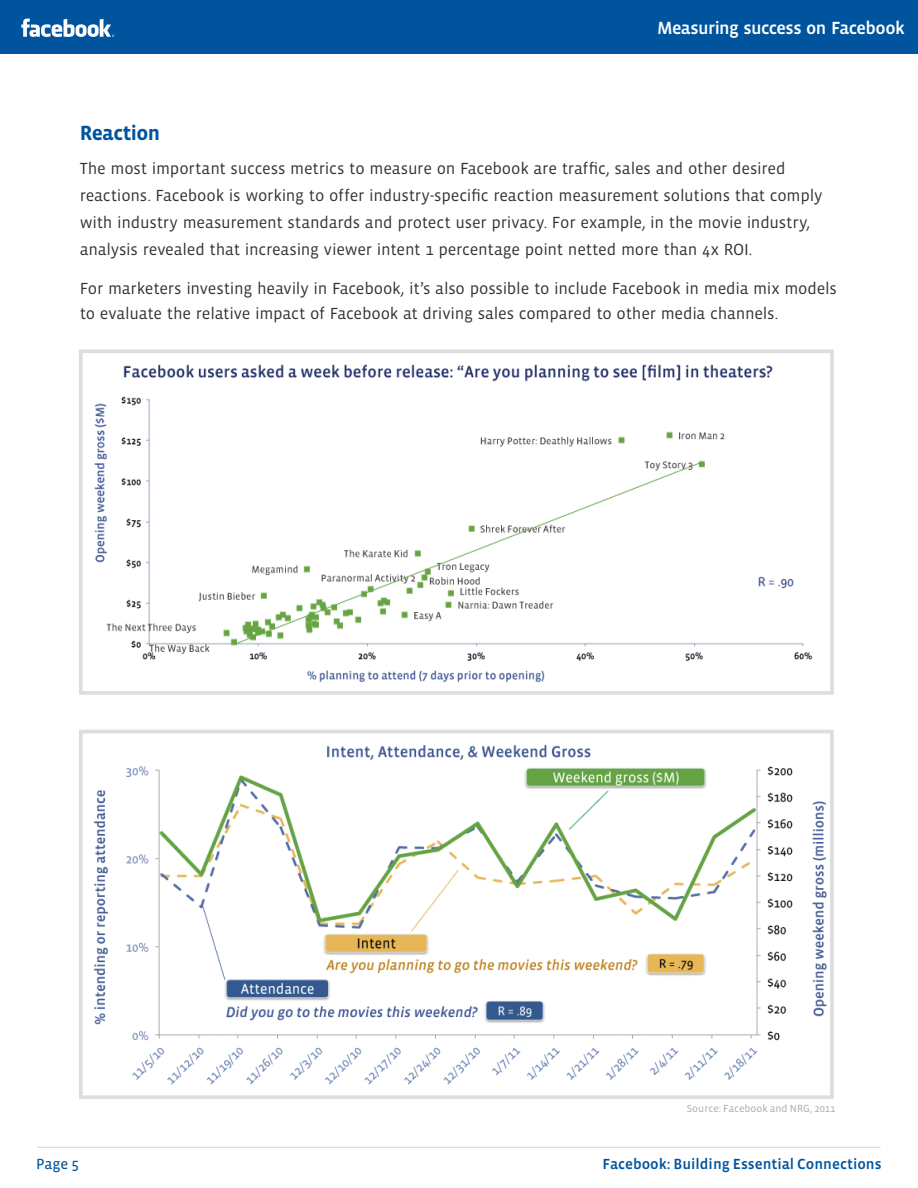
<style>
.page{position:relative;width:918px;height:1188px;background:#fff}
.page>*{position:absolute;margin:0;border:0;box-sizing:border-box;transform-origin:0 0}
.t1{font:700 21px "Vista Sans OT";letter-spacing:-.03em;color:#00549e}
.t2{font:500 18px "Vista Sans OT";letter-spacing:-.03em;color:#fff}
.t3{font:16.5px/27px "Vista Sans OT";letter-spacing:-.01em;color:#333}
.t4{font:500 15px "Vista Sans OT";color:#00549e}
.t5{font:15px "Vista Sans OT";color:#00549e}
.t6{font:10.5px "Vista Sans OT";color:#a6a8ab}
</style>
<div class="page">
<div style="left:0;top:0;width:918px;height:54px;background:#00549e"></div>
<svg style="left:21px;top:19px;width:93px;height:18px"></svg>
<hr style="left:37px;top:1147px;width:844px;height:1px;background:#d2d2d2">
<img style="left:94px;top:364px;width:719px;height:319px">
<div style="left:79px;top:349px;width:755px;height:346px;border:4px solid #dcddde"></div>
<img style="left:93px;top:745px;width:734px;height:340px">
<div style="left:79px;top:730px;width:755px;height:369px;border:4px solid #dcddde"></div>
<p class="t2" style="left:657px;top:18px;width:249px">Measuring success on Facebook</p>
<p class="t1" style="left:80px;top:122px;width:82px">Reaction</p>
<p class="t3" style="left:80px;top:155px;width:744px">The most important success metrics to measure on Facebook are traffic, sales and other desired reactions. Facebook is working to offer industry-specific reaction measurement solutions that comply with industry measurement standards and protect user privacy. For example, in the movie industry, analysis revealed that increasing viewer intent 1 percentage point netted more than 4x ROI.</p>
<p class="t3" style="left:80px;top:276px;width:759px;line-height:25.5px">For marketers investing heavily in Facebook, it’s also possible to include Facebook in media mix models to evaluate the relative impact of Facebook at driving sales compared to other media channels.</p>
<p class="t6" style="left:687px;top:1104px;width:150px">Source: Facebook and NRG, 2011</p>
<p class="t5" style="left:36px;top:1156px;width:44px">Page 5</p>
<p class="t4" style="left:603px;top:1156px;width:281px">Facebook: Building Essential Connections</p>
</div>
